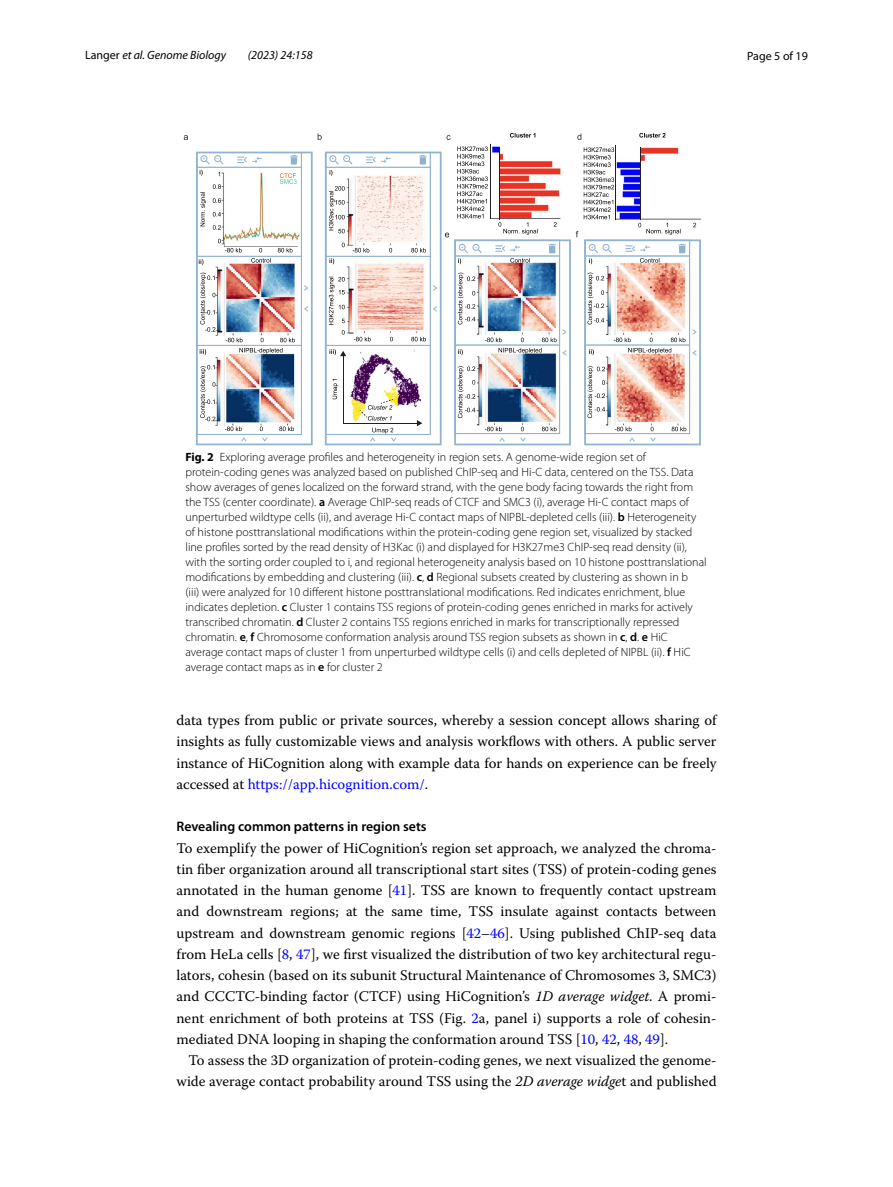
<style>
.page{position:relative;width:893px;height:1187px;background:#fff}
.page>*{position:absolute;margin:0;border:0;box-sizing:border-box;transform-origin:0 0}
.t1{font:14.7px/21.3px "Warnock Pro";color:#000;text-align:justify}
.t2{font:600 13.8px "Myriad Pro";color:#000}
.t3{font:300 12px/15px "Myriad Pro";color:#000}
.t4{font:italic 12px "Myriad Pro";color:#000}
.t5{font:12px "Myriad Pro";color:#000}
.s1{font-style:normal}
.s2{font-weight:700}
.s3{font-weight:600}
.s4{color:#00f}
.s5{font-style:italic}
</style>
<div class="page">
<hr style="left:615px;top:145px;width:1px;height:74px;background:#231f20">
<hr style="left:490px;top:144px;width:1px;height:75px;background:#231f20">
<svg style="left:184px;top:135px;width:4px;height:5px"></svg>
<svg style="left:318px;top:133px;width:4px;height:7px"></svg>
<svg style="left:447px;top:135px;width:4px;height:5px"></svg>
<svg style="left:577px;top:133px;width:4px;height:7px"></svg>
<svg style="left:510px;top:133px;width:25px;height:4px"></svg>
<svg style="left:639px;top:133px;width:26px;height:4px"></svg>
<svg style="left:325px;top:146px;width:253px;height:299px"></svg>
<svg style="left:584px;top:147px;width:117px;height:298px"></svg>
<img style="left:196px;top:152px;width:117px;height:293px">
<hr style="left:499px;top:147px;width:1px;height:73px;background:#231f20">
<hr style="left:640px;top:147px;width:1px;height:73px;background:#231f20">
<p class="t4" style="left:85px;top:48px;width:143px"><span class="s1">Langer</span> et al. Genome Biology</p>
<p class="t4" style="left:248px;top:48px;width:66px">(2023) 24:158</p>
<p class="t5" style="left:747px;top:48px;width:62px">Page 5 of 19</p>
<p class="t3" style="left:185px;top:449px;width:523px"><span class="s2">Fig. 2</span> Exploring average profiles and heterogeneity in region sets. A genome-wide region set of protein-coding genes was analyzed based on published ChIP-seq and Hi-C data, centered on the TSS. Data show averages of genes localized on the forward strand, with the gene body facing towards the right from the TSS (center coordinate). <span class="s3">a</span> Average ChIP-seq reads of CTCF and SMC3 (i), average Hi-C contact maps of unperturbed wildtype cells (ii), and average Hi-C contact maps of NIPBL-depleted cells (iii). <span class="s3">b</span> Heterogeneity of histone posttranslational modifications within the protein-coding gene region set, visualized by stacked line profiles sorted by the read density of H3Kac (i) and displayed for H3K27me3 ChIP-seq read density (ii), with the sorting order coupled to i, and regional heterogeneity analysis based on 10 histone posttranslational modifications by embedding and clustering (iii). <span class="s3">c</span>, <span class="s3">d</span> Regional subsets created by clustering as shown in b<br>(iii) were analyzed for 10 different histone posttranslational modifications. Red indicates enrichment, blue indicates depletion. <span class="s3">c</span> Cluster 1 contains TSS regions of protein-coding genes enriched in marks for actively transcribed chromatin. <span class="s3">d</span> Cluster 2 contains TSS regions enriched in marks for transcriptionally repressed chromatin. <span class="s3">e</span>, <span class="s3">f</span> Chromosome conformation analysis around TSS region subsets as shown in <span class="s3">c</span>, <span class="s3">d</span>. <span class="s3">e</span> HiC average contact maps of cluster 1 from unperturbed wildtype cells (i) and cells depleted of NIPBL (ii). <span class="s3">f</span> HiC average contact maps as in <span class="s3">e</span> for cluster 2</p>
<p class="t1" style="left:176px;top:709px;width:542px">data types from public or private sources, whereby a session concept allows sharing of insights as fully customizable views and analysis workflows with others. A public server instance of HiCognition along with example data for hands on experience can be freely accessed at <span class="s4">https://app.hicognition.com/</span>.</p>
<p class="t2" style="left:176px;top:818px;width:252px">Revealing common patterns in region sets</p>
<p class="t1" style="left:176px;top:836px;width:542px">To exemplify the power of HiCognition’s region set approach, we analyzed the chroma&shy;tin fiber organization around all transcriptional start sites (TSS) of protein-coding genes annotated in the human genome [<span class="s4">41</span>]. TSS are known to frequently contact upstream and downstream regions; at the same time, TSS insulate against contacts between upstream and downstream genomic regions [<span class="s4">42</span>–<span class="s4">46</span>]. Using published ChIP-seq data from HeLa cells [<span class="s4">8</span>, <span class="s4">47</span>], we first visualized the distribution of two key architectural regu&shy;lators, cohesin (based on its subunit Structural Maintenance of Chromosomes 3, SMC3) and CCCTC-binding factor (CTCF) using HiCognition’s <span class="s5">1D average widget</span>. A promi&shy;nent enrichment of both proteins at TSS (Fig. <span class="s4">2</span>a, panel i) supports a role of cohesin&shy;mediated DNA looping in shaping the conformation around TSS [<span class="s4">10</span>, <span class="s4">42</span>, <span class="s4">48</span>, <span class="s4">49</span>].</p>
<p class="t1" style="left:176px;top:1049px;width:542px;text-align:right">To assess the 3D organization of protein-coding genes, we next visualized the genome&shy;wide average contact probability around TSS using the <span class="s5">2D average widge</span>t and published</p>
</div>
